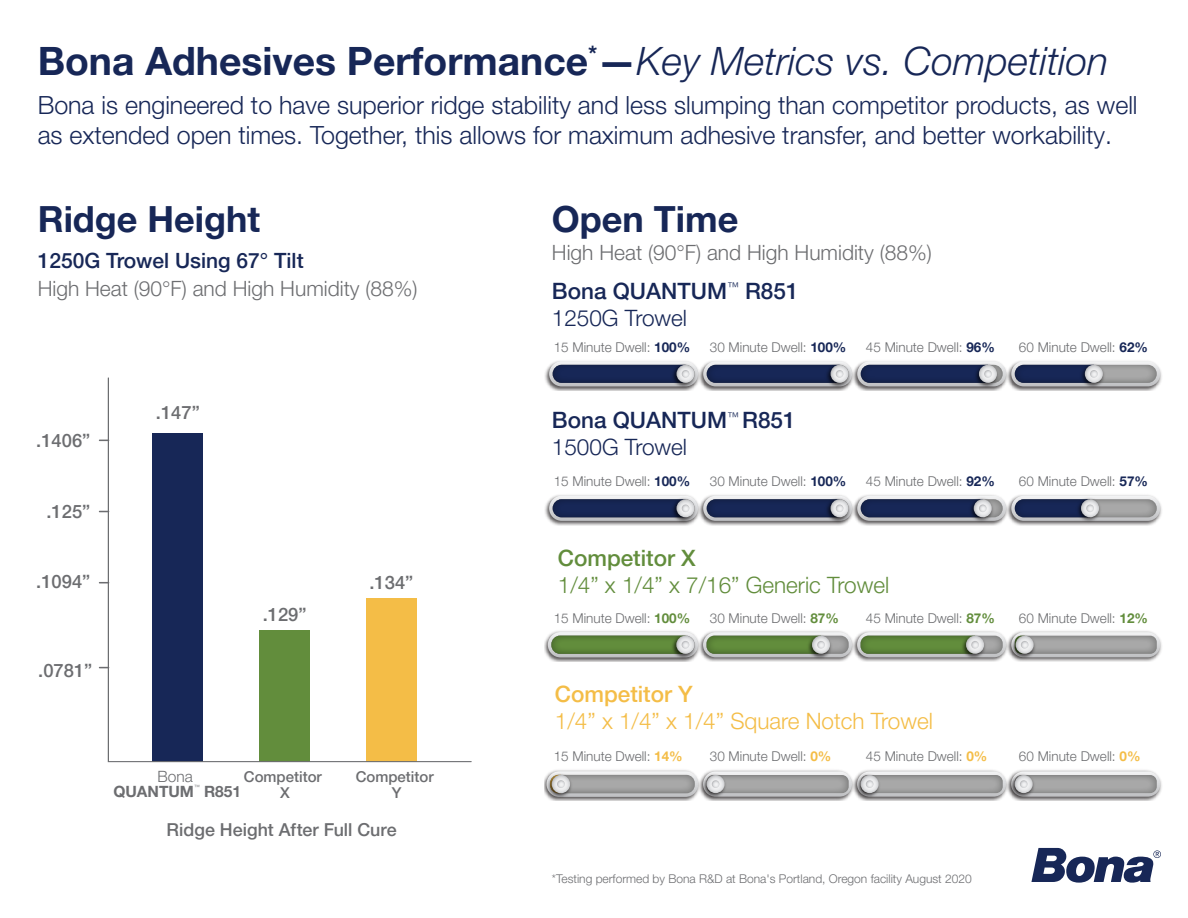
<style>
.page{position:relative;width:1188px;height:918px;background:#fff}
.page>*{position:absolute;margin:0;border:0;box-sizing:border-box;transform-origin:0 0}
.t1{font:700 39px "Helvetica Neue LT Pro";color:#172757}
.t2{font:700 36px "Helvetica Neue LT Pro";color:#172757}
.t3{font:300 24.9px/30px "Helvetica Neue LT Pro";color:#172757}
.t4{font:500 22.5px/27px "Helvetica Neue LT Pro";color:#172757}
.t5{font:300 22.5px "Helvetica Neue LT Pro";color:#f4bd47}
.t6{font:300 22.5px "Helvetica Neue LT Pro";color:#628d3c}
.t7{font:500 22.5px "Helvetica Neue LT Pro";color:#628d3c}
.t8{font:500 22.5px "Helvetica Neue LT Pro";color:#f4bd47}
.t9{font:300 21px "Helvetica Neue LT Pro";color:#6c6d70}
.t10{font:500 21px "Helvetica Neue LT Pro";color:#172757}
.t11{font:500 18.45px "Helvetica Neue LT Pro";color:#6c6d70}
.t12{font:500 18.3px "Helvetica Neue LT Pro";color:#6c6d70}
.t13{font:500 17.85px "Helvetica Neue LT Pro";color:#6c6d70}
.t14{font:700 15.45px "Helvetica Neue LT Pro";color:#6c6d70}
.t15{font:300 15.45px "Helvetica Neue LT Pro";color:#6c6d70}
.t16{font:500 15px/15.9px "Helvetica Neue LT Pro";color:#6c6d70;text-align:center}
.t17{font:300 13.5px "Helvetica Neue LT Pro";color:#6c6d70}
.t18{font:300 12px "Helvetica Neue LT Pro";color:#6c6d70}
.t19{font:300 5.85px "Helvetica Neue LT Pro";color:#6c6d70}
.s1{font-weight:300;font-style:italic}
.s2{font-weight:300}
.s3{font-weight:700;color:#172757}
.s4{font-weight:700;color:#628d3c}
.s5{font-weight:700;color:#f4bd47}
</style>
<div class="page">
<img style="left:701px;top:495px;width:144px;height:30px">
<svg style="left:703px;top:496px;width:149px;height:25px"></svg>
<img style="left:824px;top:496px;width:27px;height:28px">
<svg style="left:831px;top:499px;width:18px;height:18px"></svg>
<svg style="left:707px;top:499px;width:136px;height:18px"></svg>
<img style="left:545px;top:495px;width:156px;height:30px">
<svg style="left:549px;top:496px;width:149px;height:25px"></svg>
<img style="left:670px;top:496px;width:28px;height:28px">
<svg style="left:677px;top:499px;width:18px;height:18px"></svg>
<svg style="left:553px;top:499px;width:136px;height:18px"></svg>
<img style="left:851px;top:495px;width:154px;height:30px">
<svg style="left:857px;top:496px;width:149px;height:25px"></svg>
<svg style="left:861px;top:499px;width:142px;height:18px"></svg>
<img style="left:967px;top:496px;width:28px;height:28px">
<svg style="left:974px;top:499px;width:18px;height:18px"></svg>
<svg style="left:861px;top:499px;width:126px;height:18px"></svg>
<img style="left:1005px;top:495px;width:157px;height:30px">
<svg style="left:1011px;top:496px;width:149px;height:25px"></svg>
<svg style="left:1015px;top:499px;width:142px;height:18px"></svg>
<img style="left:1074px;top:496px;width:28px;height:28px">
<svg style="left:1081px;top:499px;width:18px;height:18px"></svg>
<svg style="left:1015px;top:499px;width:79px;height:18px"></svg>
<img style="left:701px;top:361px;width:144px;height:30px">
<svg style="left:703px;top:361px;width:149px;height:25px"></svg>
<img style="left:824px;top:361px;width:27px;height:29px">
<svg style="left:831px;top:365px;width:18px;height:18px"></svg>
<svg style="left:707px;top:365px;width:136px;height:18px"></svg>
<img style="left:545px;top:361px;width:156px;height:30px">
<svg style="left:549px;top:361px;width:149px;height:25px"></svg>
<img style="left:670px;top:361px;width:28px;height:29px">
<svg style="left:677px;top:365px;width:18px;height:18px"></svg>
<svg style="left:553px;top:365px;width:136px;height:18px"></svg>
<img style="left:851px;top:361px;width:154px;height:30px">
<svg style="left:857px;top:361px;width:149px;height:25px"></svg>
<img style="left:972px;top:361px;width:28px;height:29px">
<svg style="left:979px;top:365px;width:18px;height:18px"></svg>
<svg style="left:861px;top:365px;width:131px;height:18px"></svg>
<img style="left:1005px;top:361px;width:157px;height:30px">
<svg style="left:1011px;top:361px;width:149px;height:25px"></svg>
<svg style="left:1015px;top:365px;width:142px;height:18px"></svg>
<img style="left:1078px;top:361px;width:28px;height:29px">
<svg style="left:1085px;top:365px;width:18px;height:18px"></svg>
<svg style="left:1015px;top:365px;width:83px;height:18px"></svg>
<img style="left:701px;top:631px;width:149px;height:30px">
<svg style="left:703px;top:632px;width:149px;height:25px"></svg>
<svg style="left:707px;top:636px;width:142px;height:18px"></svg>
<img style="left:805px;top:632px;width:28px;height:28px">
<svg style="left:812px;top:636px;width:18px;height:18px"></svg>
<svg style="left:707px;top:636px;width:118px;height:18px"></svg>
<img style="left:850px;top:631px;width:155px;height:30px">
<svg style="left:857px;top:632px;width:149px;height:25px"></svg>
<svg style="left:861px;top:636px;width:142px;height:18px"></svg>
<img style="left:960px;top:632px;width:27px;height:28px">
<svg style="left:966px;top:636px;width:18px;height:18px"></svg>
<svg style="left:861px;top:636px;width:118px;height:18px"></svg>
<img style="left:545px;top:631px;width:156px;height:30px">
<svg style="left:548px;top:632px;width:150px;height:25px"></svg>
<img style="left:670px;top:632px;width:28px;height:28px">
<svg style="left:676px;top:636px;width:19px;height:18px"></svg>
<svg style="left:551px;top:636px;width:138px;height:18px"></svg>
<img style="left:1005px;top:631px;width:157px;height:30px">
<svg style="left:1011px;top:632px;width:149px;height:25px"></svg>
<svg style="left:1015px;top:636px;width:142px;height:18px;fill:#a0a0a0"></svg>
<img style="left:1009px;top:632px;width:28px;height:28px">
<svg style="left:1016px;top:636px;width:18px;height:18px"></svg>
<svg style="left:1015px;top:636px;width:14px;height:18px"></svg>
<img style="left:553px;top:770px;width:143px;height:30px">
<svg style="left:546px;top:771px;width:152px;height:26px"></svg>
<svg style="left:550px;top:775px;width:145px;height:18px;fill:#a2a2a2"></svg>
<img style="left:545px;top:771px;width:28px;height:29px">
<svg style="left:552px;top:775px;width:18px;height:18px"></svg>
<svg style="left:550px;top:775px;width:15px;height:18px"></svg>
<img style="left:696px;top:770px;width:154px;height:30px">
<div style="left:703px;top:771px;width:149px;height:26px;background:linear-gradient(to bottom,#f4f4f6,#bcbdbf);border-radius:13px"></div>
<svg style="left:707px;top:775px;width:142px;height:18px;fill:#a3a3a3"></svg>
<img style="left:700px;top:772px;width:28px;height:28px">
<svg style="left:707px;top:775px;width:18px;height:18px"></svg>
<svg style="left:712px;top:780px;width:7px;height:8px"></svg>
<img style="left:850px;top:770px;width:155px;height:30px">
<div style="left:857px;top:771px;width:149px;height:26px;background:linear-gradient(to bottom,#f4f4f5,#bcbdc0);border-radius:13px"></div>
<svg style="left:861px;top:775px;width:142px;height:18px;fill:#a3a3a3"></svg>
<img style="left:854px;top:772px;width:28px;height:28px">
<svg style="left:861px;top:775px;width:18px;height:18px"></svg>
<svg style="left:866px;top:780px;width:8px;height:8px"></svg>
<img style="left:1005px;top:770px;width:157px;height:30px">
<div style="left:1011px;top:771px;width:149px;height:26px;background:linear-gradient(to bottom,#f3f4f5,#bcbdc0);border-radius:13px"></div>
<svg style="left:1015px;top:775px;width:142px;height:18px;fill:#a3a3a3"></svg>
<img style="left:1008px;top:772px;width:28px;height:28px">
<svg style="left:1015px;top:775px;width:18px;height:18px"></svg>
<svg style="left:1020px;top:780px;width:8px;height:8px"></svg>
<svg style="left:1031px;top:848px;width:130px;height:35px"></svg>
<svg style="left:108px;top:377px;width:364px;height:385px"></svg>
<h1 class="t1" style="left:38px;top:37px;width:1072px">Bona Adhesives Performance<sup>*</sup>—<span class="s1">Key Metrics vs. Competition</span></h1>
<h3 class="t3" style="left:38px;top:90px;width:1101px">Bona is engineered to have superior ridge stability and less slumping than competitor products, as well as extended open times. Together, this allows for maximum adhesive transfer, and better workability.</h3>
<h2 class="t2" style="left:38px;top:197px;width:224px">Ridge Height</h2>
<h3 class="t10" style="left:38px;top:248px;width:268px">1250G Trowel Using 67° Tilt</h3>
<h3 class="t9" style="left:38px;top:276px;width:381px">High Heat (90°F) and High Humidity (88%)</h3>
<h3 class="t11" style="left:36px;top:429px;width:56px">.1406”</h3>
<h3 class="t11" style="left:47px;top:500px;width:45px">.125”</h3>
<h3 class="t11" style="left:36px;top:571px;width:56px">.1094”</h3>
<h3 class="t11" style="left:38px;top:659px;width:56px">.0781”</h3>
<h3 class="t12" style="left:156px;top:401px;width:45px">.147”</h3>
<h3 class="t11" style="left:263px;top:603px;width:45px">.129”</h3>
<h3 class="t11" style="left:370px;top:571px;width:45px">.134”</h3>
<p class="t15" style="left:157px;top:767px;width:37px">Bona</p>
<p class="t14" style="left:113px;top:782px;width:82px">QUANTUM</p>
<p class="t19" style="left:194px;top:784px;width:7px">™</p>
<p class="t14" style="left:204px;top:782px;width:39px">R851</p>
<p class="t16" style="left:244px;top:769px;width:79px">Competitor<br>X</p>
<p class="t16" style="left:356px;top:769px;width:79px">Competitor<br>Y</p>
<h3 class="t13" style="left:167px;top:819px;width:232px">Ridge Height After Full Cure</h3>
<h2 class="t2" style="left:552px;top:197px;width:188px">Open Time</h2>
<h3 class="t9" style="left:552px;top:240px;width:381px">High Heat (90°F) and High Humidity (88%)</h3>
<h3 class="t4" style="left:552px;top:277px;width:248px">Bona QUANTUM<sup>™</sup> R851<br><span class="s2">1250G Trowel</span></h3>
<p class="t17" style="left:554px;top:339px;width:138px">15 Minute Dwell: <span class="s3">100%</span></p>
<p class="t17" style="left:710px;top:339px;width:138px">30 Minute Dwell: <span class="s3">100%</span></p>
<p class="t17" style="left:866px;top:339px;width:131px">45 Minute Dwell: <span class="s3">96%</span></p>
<h3 class="t4" style="left:552px;top:406px;width:245px">Bona QUANTUM<sup>™</sup> R851<br><span class="s2">1500G Trowel</span></h3>
<p class="t17" style="left:554px;top:473px;width:138px">15 Minute Dwell: <span class="s3">100%</span></p>
<p class="t17" style="left:710px;top:473px;width:138px">30 Minute Dwell: <span class="s3">100%</span></p>
<p class="t17" style="left:866px;top:473px;width:131px">45 Minute Dwell: <span class="s3">92%</span></p>
<p class="t17" style="left:1019px;top:339px;width:131px">60 Minute Dwell: <span class="s3">62%</span></p>
<p class="t17" style="left:1019px;top:473px;width:131px">60 Minute Dwell: <span class="s3">57%</span></p>
<h3 class="t7" style="left:558px;top:544px;width:139px">Competitor X</h3>
<h3 class="t6" style="left:558px;top:571px;width:333px">1/4” x 1/4” x 7/16” Generic Trowel</h3>
<p class="t17" style="left:554px;top:610px;width:138px">15 Minute Dwell: <span class="s4">100%</span></p>
<p class="t17" style="left:710px;top:610px;width:131px">30 Minute Dwell: <span class="s4">87%</span></p>
<p class="t17" style="left:866px;top:610px;width:131px">45 Minute Dwell: <span class="s4">87%</span></p>
<p class="t17" style="left:1019px;top:610px;width:131px">60 Minute Dwell: <span class="s4">12%</span></p>
<h3 class="t8" style="left:555px;top:680px;width:139px">Competitor Y</h3>
<h3 class="t5" style="left:555px;top:707px;width:380px">1/4” x 1/4” x 1/4” Square Notch Trowel</h3>
<p class="t17" style="left:554px;top:748px;width:131px">15 Minute Dwell: <span class="s5">14%</span></p>
<p class="t17" style="left:710px;top:748px;width:123px">30 Minute Dwell: <span class="s5">0%</span></p>
<p class="t17" style="left:866px;top:748px;width:123px">45 Minute Dwell: <span class="s5">0%</span></p>
<p class="t17" style="left:1019px;top:748px;width:123px">60 Minute Dwell: <span class="s5">0%</span></p>
<p class="t18" style="left:552px;top:871px;width:421px">*Testing performed by Bona R&amp;D at Bona's Portland, Oregon facility August 2020</p>
</div>
